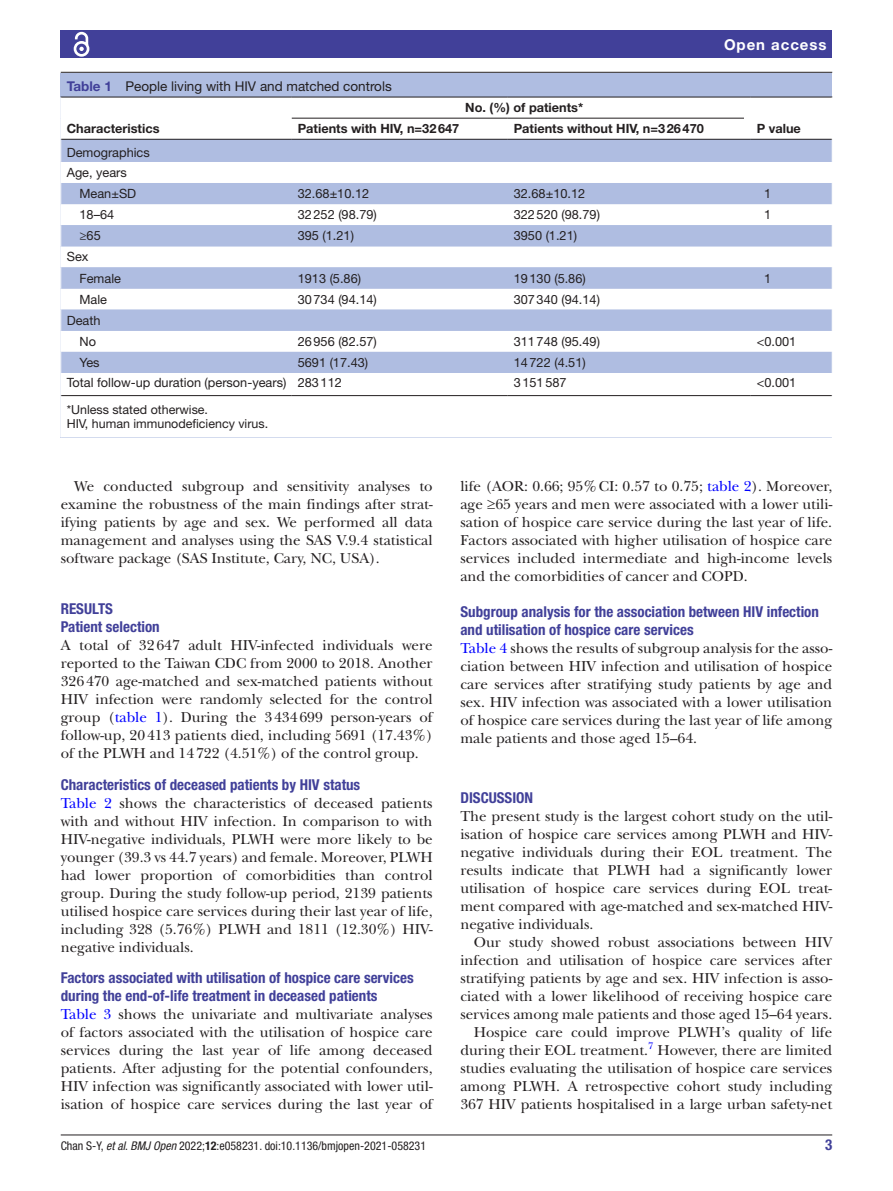
<style>
.page{position:relative;width:893px;height:1191px;background:#fff}
.page>*{position:absolute;margin:0;border:0;box-sizing:border-box;transform-origin:0 0}
.t1{font:15px/18px "New Baskerville";color:#231f20;text-align:justify}
.t2{font:700 condensed 15px/18px "Helvetica Neue LT Std";color:#414099}
.t3{font:700 15px "Helvetica Neue LT Std";letter-spacing:.065em;color:#fff}
.t4{font:13.5px "Helvetica Neue LT Std";color:#231f20}
.t5{font:12.75px/21.1px "Helvetica Neue LT Std";color:#231f20}
.t6{font:700 12.75px "Helvetica Neue LT Std";color:#231f20}
.t7{font:12.45px/15px "Helvetica Neue LT Std";color:#231f20}
.t8{font:condensed 12px "Helvetica Neue LT Std";color:#231f20}
.t9{font:9.9px "New Baskerville";color:#00f}
.s1{font-weight:700;color:#414099}
.s2{color:#00f}
.s3{font-style:italic}
.s4{font-weight:700}
</style>
<div class="page">
<hr style="left:61px;top:1134px;width:771px;height:1px;background:#231f20">
<div style="left:61px;top:31px;width:771px;height:27px;background:#414099"></div>
<svg style="left:73px;top:31px;width:17px;height:26px"></svg>
<div style="left:61px;top:73px;width:771px;height:364px;background:#afbde1"></div>
<hr style="left:61px;top:72px;width:771px;height:1px;background:#231f20">
<div style="left:61px;top:98px;width:771px;height:339px;background:#fff"></div>
<svg style="left:61px;top:140px;width:771px;height:233px"></svg>
<hr style="left:61px;top:139px;width:231px;height:1px;background:#231f20">
<hr style="left:751px;top:139px;width:81px;height:1px;background:#231f20">
<hr style="left:61px;top:97px;width:231px;height:1px;background:#231f20">
<hr style="left:292px;top:97px;width:216px;height:1px;background:#231f20">
<hr style="left:508px;top:97px;width:243px;height:1px;background:#231f20">
<hr style="left:751px;top:97px;width:81px;height:1px;background:#231f20">
<hr style="left:292px;top:118px;width:216px;height:1px;background:#231f20">
<hr style="left:292px;top:139px;width:216px;height:1px;background:#231f20">
<hr style="left:508px;top:118px;width:243px;height:1px;background:#231f20">
<hr style="left:508px;top:139px;width:243px;height:1px;background:#231f20">
<hr style="left:61px;top:395px;width:231px;height:1px;background:#231f20">
<hr style="left:292px;top:395px;width:216px;height:1px;background:#231f20">
<hr style="left:508px;top:395px;width:243px;height:1px;background:#231f20">
<hr style="left:751px;top:395px;width:81px;height:1px;background:#231f20">
<svg style="left:60px;top:97px;width:1px;height:298px"></svg>
<hr style="left:67px;top:413px;width:765px;height:1px;background:#fff">
<hr style="left:67px;top:428px;width:765px;height:1px;background:#fff">
<svg style="left:745px;top:116px;width:6px;height:4px"></svg>
<p class="t3" style="left:724px;top:35px;width:104px">Open access</p>
<p class="t4" style="left:67px;top:78px;width:327px"><span class="s1">Table 1</span> People living with HIV and matched controls</p>
<p class="t6" style="left:67px;top:121px;width:94px">Characteristics</p>
<p class="t6" style="left:465px;top:100px;width:120px">No. (%) of patients*</p>
<p class="t6" style="left:298px;top:121px;width:163px">Patients with HIV, n=32647</p>
<p class="t6" style="left:514px;top:121px;width:192px">Patients without HIV, n=326470</p>
<p class="t6" style="left:757px;top:121px;width:46px">P value</p>
<p class="t5" style="left:67px;top:143px;width:85px;line-height:19.6px">Demographics<br>Age, years</p>
<p class="t5" style="left:79px;top:183px;width:58px">Mean±SD</p>
<p class="t5" style="left:298px;top:183px;width:73px">32.68±10.12</p>
<p class="t5" style="left:514px;top:183px;width:73px">32.68±10.12</p>
<p class="t5" style="left:764px;top:183px;width:9px">1</p>
<p class="t5" style="left:79px;top:204px;width:36px">18–64</p>
<p class="t5" style="left:298px;top:204px;width:81px">32252 (98.79)</p>
<p class="t5" style="left:514px;top:204px;width:88px">322520 (98.79)</p>
<p class="t5" style="left:764px;top:204px;width:9px">1</p>
<p class="t5" style="left:79px;top:225px;width:23px">≥65</p>
<p class="t5" style="left:298px;top:225px;width:58px">395 (1.21)</p>
<p class="t5" style="left:514px;top:225px;width:65px">3950 (1.21)</p>
<p class="t5" style="left:79px;top:246px;width:43px;text-indent:-13px">Sex<br>Female</p>
<p class="t5" style="left:298px;top:267px;width:65px">1913 (5.86)</p>
<p class="t5" style="left:514px;top:267px;width:73px">19130 (5.86)</p>
<p class="t5" style="left:764px;top:267px;width:9px">1</p>
<p class="t5" style="left:79px;top:288px;width:29px">Male</p>
<p class="t5" style="left:298px;top:288px;width:81px">30734 (94.14)</p>
<p class="t5" style="left:514px;top:288px;width:88px">307340 (94.14)</p>
<p class="t5" style="left:79px;top:309px;width:23px;text-indent:-13px">Death<br>No</p>
<p class="t5" style="left:298px;top:330px;width:81px">26956 (82.57)</p>
<p class="t5" style="left:514px;top:330px;width:88px">311748 (95.49)</p>
<p class="t5" style="left:757px;top:330px;width:41px">&lt;0.001</p>
<p class="t5" style="left:79px;top:352px;width:22px">Yes</p>
<p class="t5" style="left:298px;top:352px;width:72px">5691 (17.43)</p>
<p class="t5" style="left:514px;top:352px;width:73px">14722 (4.51)</p>
<p class="t5" style="left:67px;top:371px;width:277px">Total follow-up duration (person-years) 283112</p>
<p class="t5" style="left:514px;top:371px;width:54px">3151587</p>
<p class="t5" style="left:757px;top:371px;width:41px">&lt;0.001</p>
<p class="t7" style="left:67px;top:401px;width:203px">*Unless stated otherwise.<br>HIV, human immunodeficiency virus.</p>
<p class="t1" style="left:61px;top:477px;width:373px;text-indent:14px">We conducted subgroup and sensitivity analyses to examine the robustness of the main findings after strat&shy;ifying patients by age and sex. We performed all data management and analyses using the SAS V.9.4 statistical software package (SAS Institute, Cary, NC, USA).</p>
<p class="t2" style="left:61px;top:599px;width:100px">RESULTS<br>Patient selection</p>
<p class="t1" style="left:61px;top:636px;width:373px">A total of 32647 adult HIV-infected individuals were reported to the Taiwan CDC from 2000 to 2018. Another 326470 age-matched and sex-matched patients without HIV infection were randomly selected for the control group (<span class="s2">table 1</span>). During the 3434699 person-years of follow-up, 20413 patients died, including 5691 (17.43%) of the PLWH and 14722 (4.51%) of the control group.</p>
<p class="t2" style="left:61px;top:775px;width:301px">Characteristics of deceased patients by HIV status</p>
<p class="t1" style="left:61px;top:794px;width:373px"><span class="s2">Table 2</span> shows the characteristics of deceased patients with and without HIV infection. In comparison to with HIV-negative individuals, PLWH were more likely to be younger (39.3 vs 44.7 years) and female. Moreover, PLWH had lower proportion of comorbidities than control group. During the study follow-up period, 2139 patients utilised hospice care services during their last year of life, including 328 (5.76%) PLWH and 1811 (12.30%) HIV&shy;negative individuals.</p>
<p class="t2" style="left:61px;top:968px;width:354px">Factors associated with utilisation of hospice care services during the end-of-life treatment in deceased patients</p>
<p class="t1" style="left:61px;top:1005px;width:373px"><span class="s2">Table 3</span> shows the univariate and multivariate analyses of factors associated with the utilisation of hospice care services during the last year of life among deceased patients. After adjusting for the potential confounders, HIV infection was significantly associated with lower util&shy;isation of hospice care services during the last year of</p>
<p class="t1" style="left:460px;top:477px;width:373px">life (AOR: 0.66; 95%CI: 0.57 to 0.75; <span class="s2">table 2</span>). Moreover, age ≥65 years and men were associated with a lower utili&shy;sation of hospice care service during the last year of life.<br>Factors associated with higher utilisation of hospice care services included intermediate and high-income levels and the comorbidities of cancer and COPD.</p>
<p class="t2" style="left:460px;top:602px;width:360px">Subgroup analysis for the association between HIV infection and utilisation of hospice care services</p>
<p class="t1" style="left:460px;top:639px;width:373px"><span class="s2">Table 4</span> shows the results of subgroup analysis for the asso&shy;ciation between HIV infection and utilisation of hospice care services after stratifying study patients by age and sex. HIV infection was associated with a lower utilisation of hospice care services during the last year of life among male patients and those aged 15–64.</p>
<p class="t2" style="left:460px;top:788px;width:74px">DISCUSSION</p>
<p class="t1" style="left:460px;top:807px;width:373px">The present study is the largest cohort study on the util&shy;isation of hospice care services among PLWH and HIV&shy;negative individuals during their EOL treatment. The results indicate that PLWH had a significantly lower utilisation of hospice care services during EOL treat&shy;ment compared with age-matched and sex-matched HIV&shy;negative individuals.</p>
<p class="t1" style="left:474px;top:933px;width:360px">Our study showed robust associations between HIV</p>
<p class="t1" style="left:460px;top:951px;width:373px">infection and utilisation of hospice care services after</p>
<p class="t1" style="left:460px;top:969px;width:373px">stratifying patients by age and sex. HIV infection is asso-</p>
<p class="t1" style="left:460px;top:987px;width:373px">ciated with a lower likelihood of receiving hospice care</p>
<p class="t1" style="left:460px;top:1005px;width:373px">services among male patients and those aged 15–64 years.</p>
<p class="t1" style="left:474px;top:1023px;width:360px">Hospice care could improve PLWH’s quality of life</p>
<p class="t1" style="left:460px;top:1041px;width:189px">during their EOL treatment.</p>
<p class="t9" style="left:648px;top:1039px;width:7px">7</p>
<p class="t1" style="left:460px;top:1041px;width:373px;text-indent:197px">However, there are limited studies evaluating the utilisation of hospice care services among PLWH. A retrospective cohort study including 367 HIV patients hospitalised in a large urban safety-net</p>
<p class="t8" style="left:61px;top:1138px;width:367px">Chan S-Y, <span class="s3">et al</span>. <span class="s3">BMJ Open</span> 2022;<span class="s4">12</span>:e058231. doi:10.1136/bmjopen-2021-058231</p>
<p class="t2" style="left:825px;top:1135px;width:9px">3</p>
</div>
